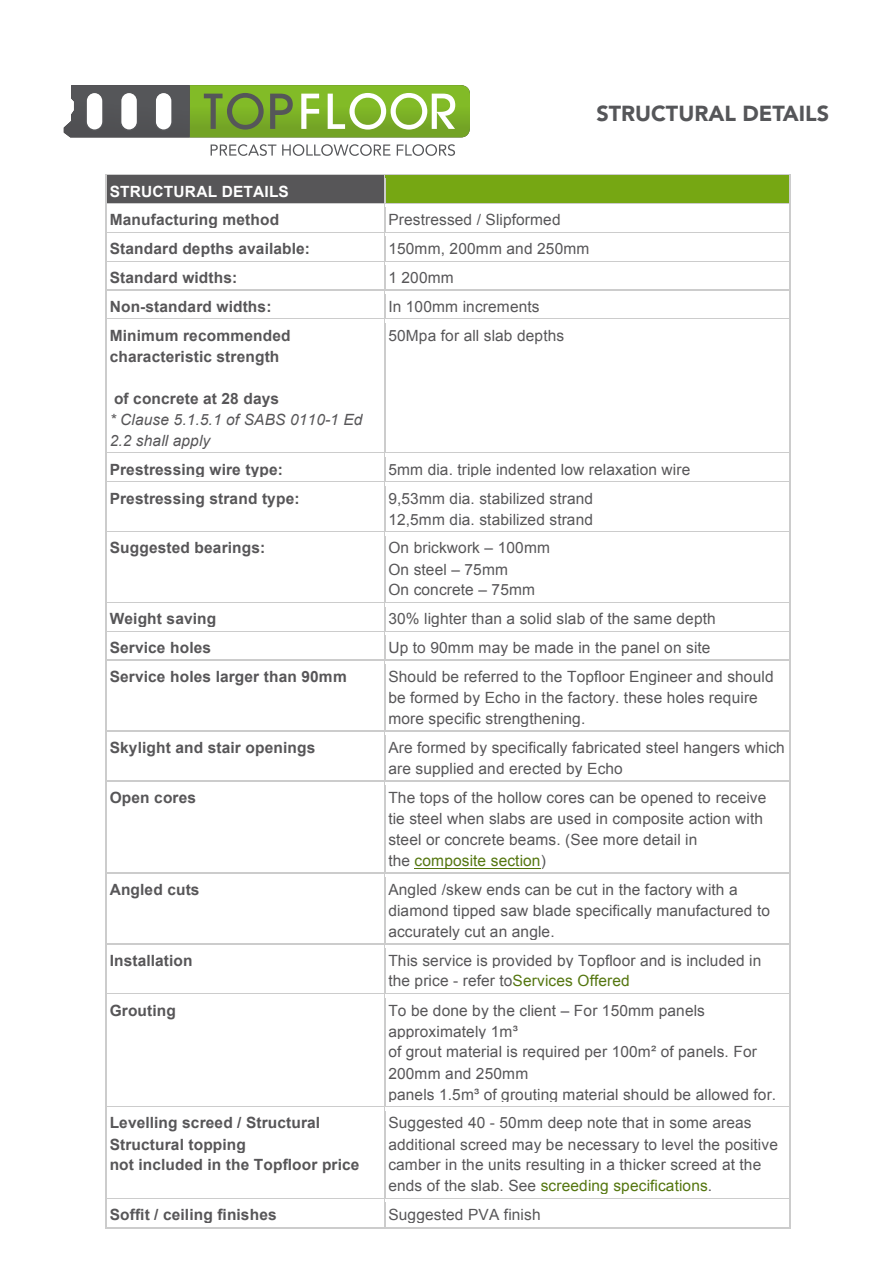
<style>
.page{position:relative;width:893px;height:1263px;background:#fff}
.page>*{position:absolute;margin:0;border:0;box-sizing:border-box;transform-origin:0 0}
.t1{font:900 21.6px "Avenir LT Std";color:#555659}
.t2{font:15.45px/21px "Arial";letter-spacing:.01em;color:#575658}
.t3{font:700 15.45px/21px "Arial";letter-spacing:.01em;color:#575658}
.t4{font:italic 15.45px/20.9px "Arial";letter-spacing:.01em;color:#575658}
.s1{color:#fff}
.s2{font-weight:700;font-style:normal}
.s3{color:#54760f}
</style>
<div class="page">
<svg style="left:64px;top:85px;width:406px;height:52px"></svg>
<svg style="left:211px;top:144px;width:244px;height:12px"></svg>
<div style="left:110px;top:179px;width:272px;height:21px;background:#575658"></div>
<div style="left:388px;top:179px;width:398px;height:21px;background:#76a713"></div>
<hr style="left:107px;top:174px;width:277px;height:1px;background:#ccc">
<hr style="left:107px;top:175px;width:277px;height:4px;background:#575658">
<hr style="left:385px;top:174px;width:404px;height:1px;background:#ccc">
<hr style="left:385px;top:175px;width:404px;height:4px;background:#76a713">
<hr style="left:106px;top:199px;width:279px;height:4px;background:#575658">
<hr style="left:385px;top:199px;width:404px;height:4px;background:#76a713">
<hr style="left:107px;top:203px;width:277px;height:1px;background:#ccc">
<hr style="left:385px;top:203px;width:404px;height:1px;background:#ccc">
<hr style="left:107px;top:232px;width:277px;height:1px;background:#ccc">
<hr style="left:385px;top:232px;width:404px;height:1px;background:#ccc">
<hr style="left:107px;top:261px;width:277px;height:1px;background:#ccc">
<hr style="left:385px;top:261px;width:404px;height:1px;background:#ccc">
<hr style="left:107px;top:290px;width:277px;height:1px;background:#ccc">
<hr style="left:385px;top:290px;width:404px;height:1px;background:#ccc">
<svg style="left:106px;top:174px;width:1px;height:149px"></svg>
<hr style="left:107px;top:319px;width:277px;height:1px;background:#ccc">
<svg style="left:384px;top:174px;width:1px;height:149px"></svg>
<hr style="left:385px;top:319px;width:404px;height:1px;background:#ccc">
<svg style="left:789px;top:174px;width:1px;height:149px"></svg>
<hr style="left:106px;top:323px;width:1px;height:129px;background:#ccc">
<hr style="left:384px;top:323px;width:1px;height:129px;background:#ccc">
<hr style="left:789px;top:323px;width:1px;height:129px;background:#ccc">
<hr style="left:107px;top:452px;width:277px;height:2px;background:#ccc">
<hr style="left:385px;top:452px;width:404px;height:2px;background:#ccc">
<svg style="left:106px;top:452px;width:1px;height:34px"></svg>
<hr style="left:107px;top:481px;width:277px;height:1px;background:#ccc">
<svg style="left:384px;top:452px;width:1px;height:34px"></svg>
<hr style="left:385px;top:481px;width:404px;height:1px;background:#ccc">
<svg style="left:789px;top:452px;width:1px;height:34px"></svg>
<hr style="left:106px;top:486px;width:1px;height:45px;background:#ccc">
<hr style="left:384px;top:486px;width:1px;height:45px;background:#ccc">
<hr style="left:789px;top:486px;width:1px;height:45px;background:#ccc">
<hr style="left:107px;top:531px;width:277px;height:1px;background:#ccc">
<hr style="left:385px;top:531px;width:404px;height:1px;background:#ccc">
<hr style="left:106px;top:536px;width:1px;height:66px;background:#ccc">
<hr style="left:384px;top:536px;width:1px;height:66px;background:#ccc">
<hr style="left:789px;top:536px;width:1px;height:66px;background:#ccc">
<hr style="left:107px;top:602px;width:277px;height:1px;background:#ccc">
<hr style="left:385px;top:602px;width:404px;height:1px;background:#ccc">
<hr style="left:107px;top:631px;width:277px;height:1px;background:#ccc">
<hr style="left:385px;top:631px;width:404px;height:1px;background:#ccc">
<svg style="left:106px;top:602px;width:1px;height:63px"></svg>
<hr style="left:107px;top:660px;width:277px;height:1px;background:#ccc">
<svg style="left:384px;top:602px;width:1px;height:63px"></svg>
<hr style="left:385px;top:660px;width:404px;height:1px;background:#ccc">
<svg style="left:789px;top:602px;width:1px;height:63px"></svg>
<hr style="left:106px;top:665px;width:1px;height:66px;background:#ccc">
<hr style="left:384px;top:665px;width:1px;height:66px;background:#ccc">
<hr style="left:789px;top:665px;width:1px;height:66px;background:#ccc">
<hr style="left:107px;top:731px;width:277px;height:1px;background:#ccc">
<hr style="left:385px;top:731px;width:404px;height:1px;background:#ccc">
<hr style="left:106px;top:735px;width:1px;height:46px;background:#ccc">
<hr style="left:384px;top:735px;width:1px;height:46px;background:#ccc">
<hr style="left:789px;top:735px;width:1px;height:46px;background:#ccc">
<hr style="left:415px;top:868px;width:126px;height:1px;background:#54760f">
<hr style="left:107px;top:781px;width:277px;height:1px;background:#ccc">
<hr style="left:385px;top:781px;width:404px;height:1px;background:#ccc">
<hr style="left:106px;top:785px;width:1px;height:88px;background:#ccc">
<hr style="left:384px;top:785px;width:1px;height:88px;background:#ccc">
<hr style="left:789px;top:785px;width:1px;height:88px;background:#ccc">
<hr style="left:107px;top:873px;width:277px;height:1px;background:#ccc">
<hr style="left:385px;top:873px;width:404px;height:1px;background:#ccc">
<hr style="left:106px;top:877px;width:1px;height:67px;background:#ccc">
<hr style="left:384px;top:877px;width:1px;height:67px;background:#ccc">
<hr style="left:789px;top:877px;width:1px;height:67px;background:#ccc">
<hr style="left:512px;top:989px;width:118px;height:1px;background:#54760f">
<hr style="left:107px;top:944px;width:277px;height:1px;background:#ccc">
<hr style="left:385px;top:944px;width:404px;height:1px;background:#ccc">
<hr style="left:106px;top:948px;width:1px;height:45px;background:#ccc">
<hr style="left:384px;top:948px;width:1px;height:45px;background:#ccc">
<hr style="left:789px;top:948px;width:1px;height:45px;background:#ccc">
<hr style="left:107px;top:993px;width:277px;height:1px;background:#ccc">
<hr style="left:385px;top:993px;width:404px;height:1px;background:#ccc">
<hr style="left:106px;top:998px;width:1px;height:108px;background:#ccc">
<hr style="left:384px;top:998px;width:1px;height:108px;background:#ccc">
<hr style="left:789px;top:998px;width:1px;height:108px;background:#ccc">
<hr style="left:107px;top:1106px;width:277px;height:1px;background:#ccc">
<hr style="left:385px;top:1106px;width:404px;height:1px;background:#ccc">
<hr style="left:106px;top:1111px;width:1px;height:87px;background:#ccc">
<hr style="left:384px;top:1111px;width:1px;height:87px;background:#ccc">
<hr style="left:789px;top:1111px;width:1px;height:87px;background:#ccc">
<hr style="left:107px;top:1198px;width:277px;height:1px;background:#ccc">
<hr style="left:385px;top:1198px;width:404px;height:1px;background:#ccc">
<svg style="left:106px;top:1198px;width:1px;height:30px"></svg>
<hr style="left:107px;top:1227px;width:277px;height:1px;background:#ccc">
<svg style="left:384px;top:1198px;width:1px;height:30px"></svg>
<hr style="left:385px;top:1227px;width:404px;height:1px;background:#ccc">
<svg style="left:789px;top:1198px;width:1px;height:30px"></svg>
<p class="t1" style="left:596px;top:100px;width:234px">STRUCTURAL DETAILS</p>
<p class="t3" style="left:110px;top:177px;width:181px;line-height:28.8px"><span class="s1">STRUCTURAL DETAILS<br></span>Manufacturing method</p>
<p class="t2" style="left:388px;top:210px;width:174px">Prestressed / Slipformed</p>
<p class="t3" style="left:110px;top:239px;width:202px">Standard depths available:</p>
<p class="t2" style="left:388px;top:238px;width:203px">150mm, 200mm and 250mm</p>
<p class="t3" style="left:110px;top:267px;width:129px">Standard widths:</p>
<p class="t2" style="left:388px;top:267px;width:67px">1 200mm</p>
<p class="t3" style="left:110px;top:296px;width:163px">Non-standard widths:</p>
<p class="t2" style="left:388px;top:296px;width:153px">In 100mm increments</p>
<p class="t3" style="left:110px;top:325px;width:183px">Minimum recommended characteristic strength</p>
<p class="t4" style="left:110px;top:388px;width:254px"><span class="s2">of concrete at 28 days<br></span>* Clause 5.1.5.1 of SABS 0110-1 Ed<br>2.2 shall apply</p>
<p class="t2" style="left:388px;top:325px;width:177px">50Mpa for all slab depths</p>
<p class="t3" style="left:110px;top:459px;width:175px">Prestressing wire type:</p>
<p class="t2" style="left:388px;top:459px;width:303px">5mm dia. triple indented low relaxation wire</p>
<p class="t3" style="left:110px;top:488px;width:191px">Prestressing strand type:</p>
<p class="t2" style="left:388px;top:488px;width:206px">9,53mm dia. stabilized strand<br>12,5mm dia. stabilized strand</p>
<p class="t3" style="left:110px;top:538px;width:157px">Suggested bearings:</p>
<p class="t2" style="left:388px;top:538px;width:163px">On brickwork – 100mm<br>On steel – 75mm<br>On concrete – 75mm</p>
<p class="t3" style="left:110px;top:609px;width:108px">Weight saving</p>
<p class="t2" style="left:388px;top:608px;width:329px">30% lighter than a solid slab of the same depth</p>
<p class="t3" style="left:110px;top:638px;width:103px">Service holes</p>
<p class="t2" style="left:388px;top:637px;width:324px">Up to 90mm may be made in the panel on site</p>
<p class="t3" style="left:110px;top:667px;width:239px">Service holes larger than 90mm</p>
<p class="t2" style="left:388px;top:666px;width:387px">Should be referred to the Topfloor Engineer and should be formed by Echo in the factory. these holes require more specific strengthening.</p>
<p class="t3" style="left:110px;top:737px;width:207px">Skylight and stair openings</p>
<p class="t2" style="left:388px;top:737px;width:398px">Are formed by specifically fabricated steel hangers which are supplied and erected by Echo</p>
<p class="t3" style="left:110px;top:787px;width:88px">Open cores</p>
<p class="t2" style="left:388px;top:787px;width:380px">The tops of the hollow cores can be opened to receive tie steel when slabs are used in composite action with steel or concrete beams. (See more detail in<br>the <span class="s3">composite section</span>)</p>
<p class="t3" style="left:110px;top:879px;width:91px">Angled cuts</p>
<p class="t2" style="left:388px;top:879px;width:383px">Angled /skew ends can be cut in the factory with a diamond tipped saw blade specifically manufactured to accurately cut an angle.</p>
<p class="t3" style="left:110px;top:950px;width:85px">Installation</p>
<p class="t2" style="left:388px;top:950px;width:375px">This service is provided by Topfloor and is included in the price - refer to<span class="s3">Services Offered</span></p>
<p class="t3" style="left:110px;top:1000px;width:68px">Grouting</p>
<p class="t2" style="left:388px;top:1000px;width:389px">To be done by the client – For 150mm panels approximately 1m³<br>of grout material is required per 100m² of panels. For 200mm and 250mm<br>panels 1.5m³ of grouting material should be allowed for.</p>
<p class="t3" style="left:110px;top:1113px;width:251px">Levelling screed / Structural<br>Structural topping<br>not included in the Topfloor price</p>
<p class="t2" style="left:388px;top:1112px;width:391px">Suggested 40 - 50mm deep note that in some areas additional screed may be necessary to level the positive camber in the units resulting in a thicker screed at the ends of the slab. See <span class="s3">screeding specifications</span>.</p>
<p class="t3" style="left:110px;top:1205px;width:169px">Soffit / ceiling finishes</p>
<p class="t2" style="left:388px;top:1204px;width:154px">Suggested PVA finish</p>
</div>
